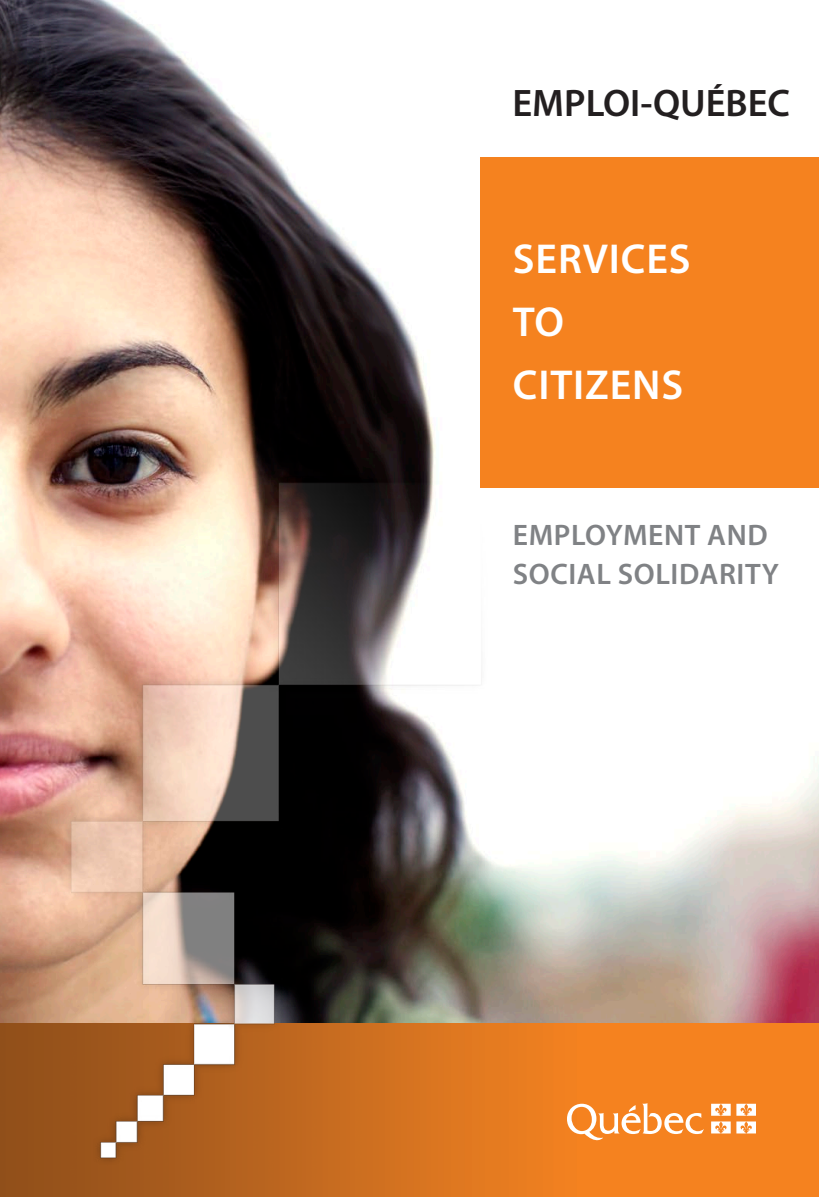
<style>
.page{position:relative;width:819px;height:1197px;background:#fff}
.page>*{position:absolute;margin:0;border:0;box-sizing:border-box;transform-origin:0 0}
.t1{font:600 42px/63px "Myriad Pro";letter-spacing:.02em;color:#fff}
.t2{font:600 38.5px "Myriad Pro";color:#231f20}
.t3{font:600 29.75px/38.5px "Myriad Pro";letter-spacing:.02em;color:#808285}
</style>
<div class="page">
<img style="left:0;top:0;width:819px;height:1024px">
<img style="left:0;top:1024px;width:819px;height:173px">
<div style="left:481px;top:157px;width:338px;height:331px;background:#f5821f"></div>
<svg style="left:567px;top:1103px;width:137px;height:37px"></svg>
<svg style="left:711px;top:1104px;width:45px;height:29px"></svg>
<img style="left:63px;top:464px;width:496px;height:704px">
<p class="t2" style="left:512px;top:79px;width:279px">EMPLOI-QUÉBEC</p>
<h1 class="t1" style="left:513px;top:227px;width:179px">SERVICES<br>TO<br>CITIZENS</h1>
<p class="t3" style="left:513px;top:515px;width:268px">EMPLOYMENT AND<br>SOCIAL SOLIDARITY</p>
</div>
